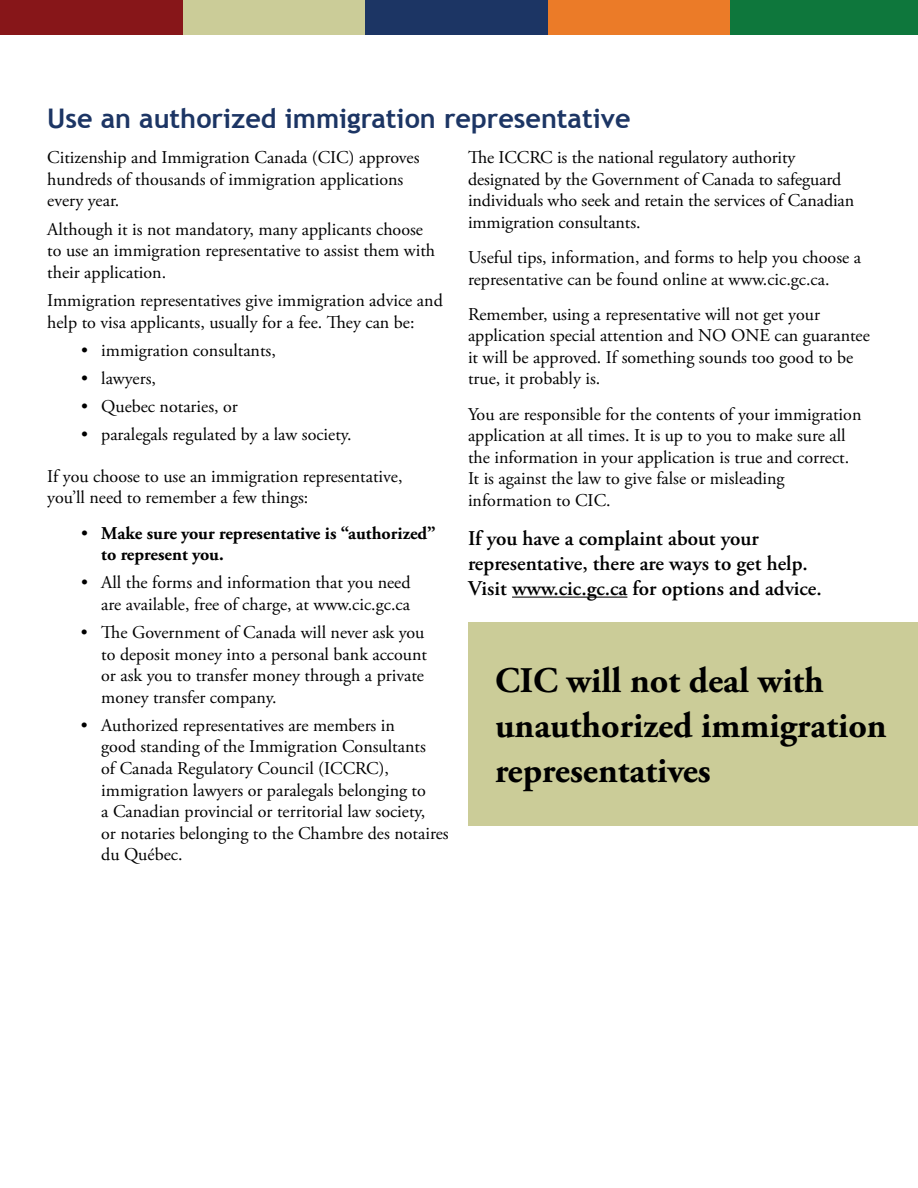
<style>
.page{position:relative;width:918px;height:1188px;background:#fff}
.page>*{position:absolute;margin:0;border:0;box-sizing:border-box;transform-origin:0 0}
.t1{font:700 36px/45px "Adobe Garamond Pro";color:#000}
.t2{font:700 27px "Trebuchet MS";color:#1c3564}
.t3{font:600 21px/25.2px "Adobe Garamond Pro";color:#000}
.t4{font:18px/21.6px "Adobe Garamond Pro";color:#000}
.t5{font:700 18px/21.6px "Adobe Garamond Pro";color:#000}
.s1{font-weight:400}
</style>
<div class="page">
<hr style="left:512px;top:597px;width:115px;height:1px;background:#000">
<div style="left:468px;top:622px;width:450px;height:203px;background:#cbcc98"></div>
<div style="left:0;top:0;width:188px;height:35px;background:#871619"></div>
<div style="left:183px;top:0;width:187px;height:35px;background:#cbcc98"></div>
<div style="left:366px;top:0;width:187px;height:35px;background:#1c3564"></div>
<div style="left:549px;top:0;width:186px;height:35px;background:#eb7b28"></div>
<div style="left:731px;top:0;width:187px;height:35px;background:#0e773c"></div>
<h2 class="t2" style="left:47px;top:101px;width:585px">Use an authorized immigration representative</h2>
<p class="t4" style="left:47px;top:147px;width:374px">Citizenship and Immigration Canada (CIC) approves hundreds of thousands of immigration applications every year.</p>
<p class="t4" style="left:47px;top:219px;width:390px">Although it is not mandatory, many applicants choose to use an immigration representative to assist them with their application.</p>
<p class="t4" style="left:47px;top:290px;width:397px">Immigration representatives give immigration advice and help to visa applicants, usually for a fee. They can be:</p>
<p class="t4" style="left:81px;top:340px;width:196px">• immigration consultants,</p>
<p class="t4" style="left:81px;top:368px;width:77px">• lawyers,</p>
<p class="t4" style="left:81px;top:396px;width:158px">• Quebec notaries, or</p>
<p class="t4" style="left:81px;top:424px;width:272px">• paralegals regulated by a law society.</p>
<p class="t4" style="left:47px;top:466px;width:357px">If you choose to use an immigration representative, you’ll need to remember a few things:</p>
<p class="t5" style="left:101px;top:522px;width:336px;text-indent:-20px"><span class="s1">•</span> Make sure your representative is “authorized” to represent you.</p>
<p class="t4" style="left:81px;top:572px;width:331px;text-align:right">• All the forms and information that you need are available, free of charge, at www.cic.gc.ca</p>
<p class="t4" style="left:101px;top:622px;width:327px;text-indent:-20px">• The Government of Canada will never ask you to deposit money into a personal bank account or ask you to transfer money through a private money transfer company.</p>
<p class="t4" style="left:101px;top:715px;width:326px;text-indent:-20px">• Authorized representatives are members in good standing of the Immigration Consultants of Canada Regulatory Council (ICCRC), immigration lawyers or paralegals belonging to</p>
<p class="t4" style="left:101px;top:801px;width:326px">a Canadian provincial or territorial law society,</p>
<p class="t4" style="left:101px;top:823px;width:349px">or notaries belonging to the Chambre des notaires</p>
<p class="t4" style="left:101px;top:845px;width:83px">du Québec.</p>
<p class="t4" style="left:468px;top:147px;width:388px">The ICCRC is the national regulatory authority designated by the Government of Canada to safeguard individuals who seek and retain the services of Canadian immigration consultants.</p>
<p class="t4" style="left:468px;top:247px;width:395px">Useful tips, information, and forms to help you choose a representative can be found online at www.cic.gc.ca.</p>
<p class="t4" style="left:468px;top:304px;width:403px">Remember, using a representative will not get your application special attention and NO ONE can guarantee it will be approved. If something sounds too good to be true, it probably is.</p>
<p class="t4" style="left:468px;top:404px;width:395px">You are responsible for the contents of your immigration application at all times. It is up to you to make sure all the information in your application is true and correct.<br>It is against the law to give false or misleading information to CIC.</p>
<p class="t3" style="left:468px;top:526px;width:355px">If you have a complaint about your representative, there are ways to get help.<br>Visit www.cic.gc.ca for options and advice.</p>
<p class="t1" style="left:495px;top:658px;width:393px">CIC will not deal with unauthorized immigration representatives</p>
</div>
